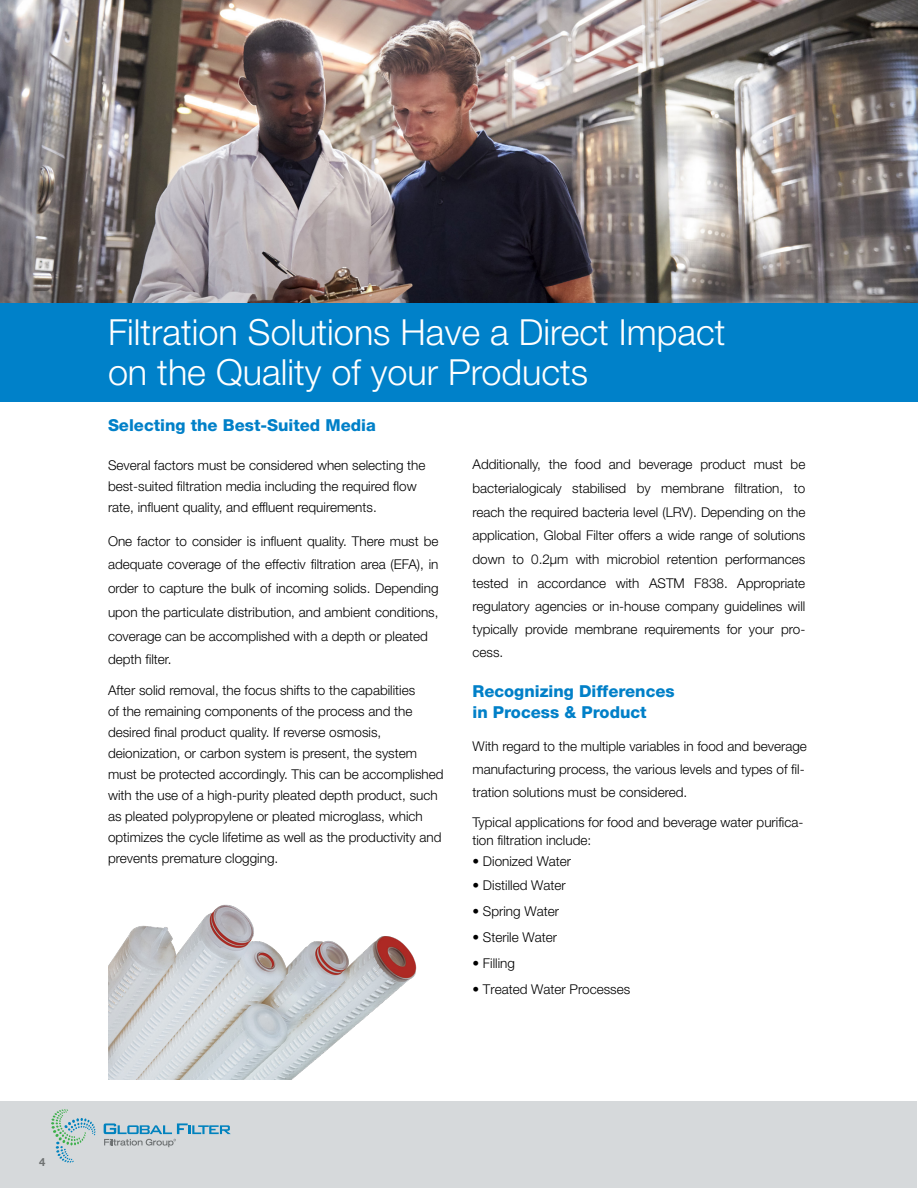
<style>
.page{position:relative;width:918px;height:1188px;background:#fff}
.page>*{position:absolute;margin:0;border:0;box-sizing:border-box;transform-origin:0 0}
.t1{font:300 36px/40.5px "Helvetica Neue LT Std";color:#fff}
.t2{font:800 16.5px/21px "Helvetica Neue LT Std";color:#0180c8}
.t3{font:300 13.5px/21px "Helvetica Neue LT Std";color:#000}
.t4{font:700 11.25px "Helvetica Neue";color:#6e7171}
</style>
<div class="page">
<div style="left:0;top:1101px;width:917px;height:86px;background:#d6d9db"></div>
<hr style="left:917px;top:1102px;width:1px;height:86px;background:#d6d9db">
<img style="left:108px;top:904px;width:309px;height:176px">
<img style="left:0;top:0;width:918px;height:303px">
<div style="left:0;top:303px;width:918px;height:99px;background:#0081c9"></div>
<svg style="left:51px;top:1109px;width:44px;height:54px"></svg>
<svg style="left:104px;top:1123px;width:127px;height:24px"></svg>
<h1 class="t1" style="left:108px;top:311px;width:619px">Filtration Solutions Have a Direct Impact on the Quality of your Products</h1>
<p class="t2" style="left:108px;top:414px;width:269px">Selecting the Best-Suited Media</p>
<p class="t3" style="left:108px;top:454px;width:319px">Several factors must be considered when selecting the best-suited filtration media including the required flow rate, influent quality, and effluent requirements.</p>
<p class="t3" style="left:108px;top:529px;width:332px;line-height:23.7px">One factor to consider is influent quality. There must be adequate coverage of the effectiv filtration area (EFA), in order to capture the bulk of incoming solids. Depending upon the particulate distribution, and ambient conditions, coverage can be accomplished with a depth or pleated depth filter.</p>
<p class="t3" style="left:108px;top:679px;width:337px">After solid removal, the focus shifts to the capabilities<br>of the remaining components of the process and the desired final product quality. If reverse osmosis, deionization, or carbon system is present, the system must be protected accordingly. This can be accomplished with the use of a high-purity pleated depth product, such as pleated polypropylene or pleated microglass, which optimizes the cycle lifetime as well as the productivity and prevents premature clogging.</p>
<p class="t3" style="left:472px;top:452px;width:334px;line-height:23.4px;text-align:justify">Additionally, the food and beverage product must be bacterialogicaly stabilised by membrane filtration, to reach the required bacteria level (LRV). Depending on the application, Global Filter offers a wide range of solutions down to 0.2µm with microbiol retention performances tested in accordance with ASTM F838. Appropriate regulatory agencies or in-house company guidelines will typically provide membrane requirements for your pro&shy;cess.</p>
<p class="t2" style="left:473px;top:680px;width:204px">Recognizing Differences in Process &amp; Product</p>
<p class="t3" style="left:473px;top:734px;width:336px;line-height:23px">With regard to the multiple variables in food and beverage manufacturing process, the various levels and types of fil&shy;tration solutions must be considered.</p>
<p class="t3" style="left:473px;top:812px;width:332px;line-height:18.6px">Typical applications for food and beverage water purifica&shy;tion filtration include:</p>
<p class="t3" style="left:473px;top:850px;width:100px">• Dionized Water</p>
<p class="t3" style="left:473px;top:874px;width:95px">• Distilled Water</p>
<p class="t3" style="left:473px;top:900px;width:88px">• Spring Water</p>
<p class="t3" style="left:473px;top:927px;width:86px">• Sterile Water</p>
<p class="t3" style="left:473px;top:953px;width:44px">• Filling</p>
<p class="t3" style="left:473px;top:979px;width:159px">• Treated Water Processes</p>
<p class="t4" style="left:39px;top:1153px;width:8px">4</p>
</div>
